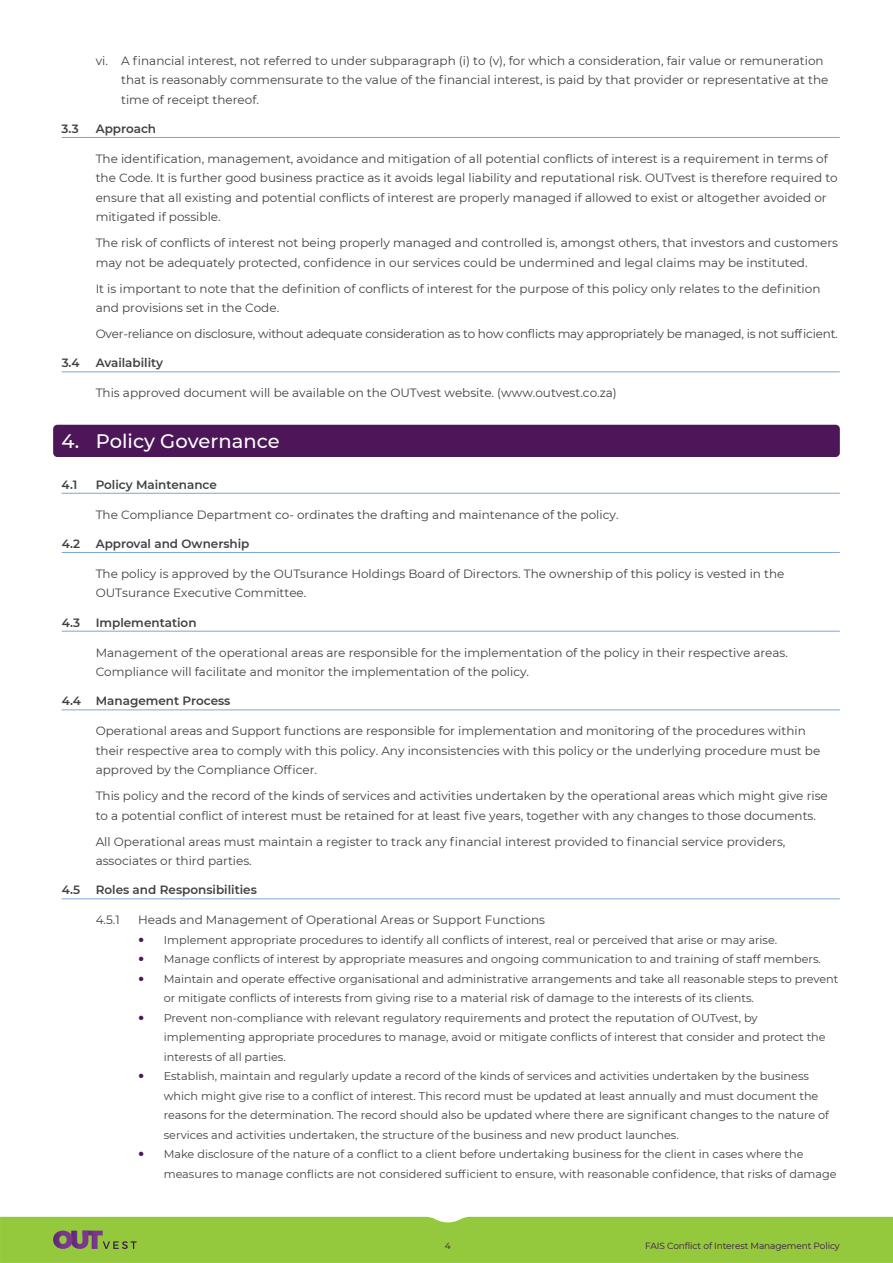
<style>
.page{position:relative;width:893px;height:1263px;background:#fff}
.page>*{position:absolute;margin:0;border:0;box-sizing:border-box;transform-origin:0 0}
.t1{font:500 19.5px "Montserrat";color:#fff}
.t2{font:12px/19.5px "Montserrat";color:#414042}
.t3{font:600 12px "Montserrat";color:#414042}
.t4{font:12px "Montserrat";letter-spacing:-.02em;color:#414042}
.t5{font:11.25px/19.5px "Montserrat";color:#414042}
.t6{font:9px "Montserrat";letter-spacing:-.01em;color:#3d134b}
</style>
<div class="page">
<div style="left:0;top:1217px;width:893px;height:46px;background:#95c93d"></div>
<hr style="left:62px;top:137px;width:778px;height:1px;background:#7ba7d8">
<hr style="left:62px;top:371px;width:778px;height:1px;background:#7ba7d8">
<div style="left:53px;top:425px;width:787px;height:32px;background:#4c1659;border-radius:4px"></div>
<hr style="left:62px;top:493px;width:778px;height:1px;background:#7ba7d8">
<hr style="left:62px;top:552px;width:778px;height:1px;background:#7ba7d8">
<hr style="left:62px;top:631px;width:778px;height:1px;background:#7ba7d8">
<hr style="left:62px;top:709px;width:778px;height:1px;background:#7ba7d8">
<hr style="left:62px;top:898px;width:778px;height:1px;background:#7ba7d8">
<p class="t2" style="left:121px;top:50px;width:709px;text-indent:-26px">vi. A financial interest, not referred to under subparagraph (i) to (v), for which a consideration, fair value or remuneration that is reasonably commensurate to the value of the financial interest, is paid by that provider or representative at the time of receipt thereof.</p>
<p class="t3" style="left:62px;top:120px;width:19px">3.3</p>
<p class="t3" style="left:96px;top:120px;width:62px">Approach</p>
<p class="t2" style="left:96px;top:149px;width:744px">The identification, management, avoidance and mitigation of all potential conflicts of interest is a requirement in terms of the Code. It is further good business practice as it avoids legal liability and reputational risk. OUTvest is therefore required to ensure that all existing and potential conflicts of interest are properly managed if allowed to exist or altogether avoided or mitigated if possible.</p>
<p class="t2" style="left:96px;top:233px;width:744px">The risk of conflicts of interest not being properly managed and controlled is, amongst others, that investors and customers may not be adequately protected, confidence in our services could be undermined and legal claims may be instituted.</p>
<p class="t2" style="left:96px;top:278px;width:726px">It is important to note that the definition of conflicts of interest for the purpose of this policy only relates to the definition and provisions set in the Code.</p>
<p class="t4" style="left:96px;top:326px;width:744px">Over-reliance on disclosure, without adequate consideration as to how conflicts may appropriately be managed, is not sufficient.</p>
<p class="t3" style="left:62px;top:354px;width:19px">3.4</p>
<p class="t3" style="left:96px;top:354px;width:69px">Availability</p>
<p class="t2" style="left:96px;top:383px;width:523px">This approved document will be available on the OUTvest website. (www.outvest.co.za)</p>
<h1 class="t1" style="left:62px;top:427px;width:220px">4. Policy Governance</h1>
<p class="t3" style="left:62px;top:476px;width:17px">4.1</p>
<p class="t3" style="left:96px;top:476px;width:123px">Policy Maintenance</p>
<p class="t2" style="left:96px;top:504px;width:524px">The Compliance Department co- ordinates the drafting and maintenance of the policy.</p>
<p class="t3" style="left:62px;top:535px;width:20px">4.2</p>
<p class="t3" style="left:96px;top:535px;width:155px">Approval and Ownership</p>
<p class="t2" style="left:96px;top:563px;width:690px">The policy is approved by the OUTsurance Holdings Board of Directors. The ownership of this policy is vested in the<br>OUTsurance Executive Committee.</p>
<p class="t3" style="left:62px;top:614px;width:20px">4.3</p>
<p class="t3" style="left:96px;top:614px;width:102px">Implementation</p>
<p class="t2" style="left:96px;top:642px;width:694px">Management of the operational areas are responsible for the implementation of the policy in their respective areas.<br>Compliance will facilitate and monitor the implementation of the policy.</p>
<p class="t3" style="left:62px;top:692px;width:170px">4.4 Management Process</p>
<p class="t2" style="left:96px;top:721px;width:726px">Operational areas and Support functions are responsible for implementation and monitoring of the procedures within their respective area to comply with this policy. Any inconsistencies with this policy or the underlying procedure must be approved by the Compliance Officer.</p>
<p class="t2" style="left:96px;top:786px;width:734px">This policy and the record of the kinds of services and activities undertaken by the operational areas which might give rise to a potential conflict of interest must be retained for at least five years, together with any changes to those documents.</p>
<p class="t2" style="left:96px;top:831px;width:691px">All Operational areas must maintain a register to track any financial interest provided to financial service providers, associates or third parties.</p>
<p class="t3" style="left:62px;top:881px;width:20px">4.5</p>
<p class="t3" style="left:96px;top:881px;width:163px">Roles and Responsibilities</p>
<p class="t2" style="left:96px;top:910px;width:26px">4.5.1</p>
<p class="t2" style="left:138px;top:910px;width:408px">Heads and Management of Operational Areas or Support Functions</p>
<p class="t5" style="left:164px;top:930px;width:676px">Implement appropriate procedures to identify all conflicts of interest, real or perceived that arise or may arise.<br>Manage conflicts of interest by appropriate measures and ongoing communication to and training of staff members.<br>Maintain and operate effective organisational and administrative arrangements and take all reasonable steps to prevent or mitigate conflicts of interests from giving rise to a material risk of damage to the interests of its clients.<br>Prevent non-compliance with relevant regulatory requirements and protect the reputation of OUTvest, by implementing appropriate procedures to manage, avoid or mitigate conflicts of interest that consider and protect the interests of all parties.<br>Establish, maintain and regularly update a record of the kinds of services and activities undertaken by the business which might give rise to a conflict of interest. This record must be updated at least annually and must document the reasons for the determination. The record should also be updated where there are significant changes to the nature of services and activities undertaken, the structure of the business and new product launches.<br>Make disclosure of the nature of a conflict to a client before undertaking business for the client in cases where the measures to manage conflicts are not considered sufficient to ensure, with reasonable confidence, that risks of damage</p>
<p class="t6" style="left:445px;top:1239px;width:7px">4</p>
<p class="t6" style="left:645px;top:1239px;width:196px">FAIS Conflict of Interest Management Policy</p>
</div>
